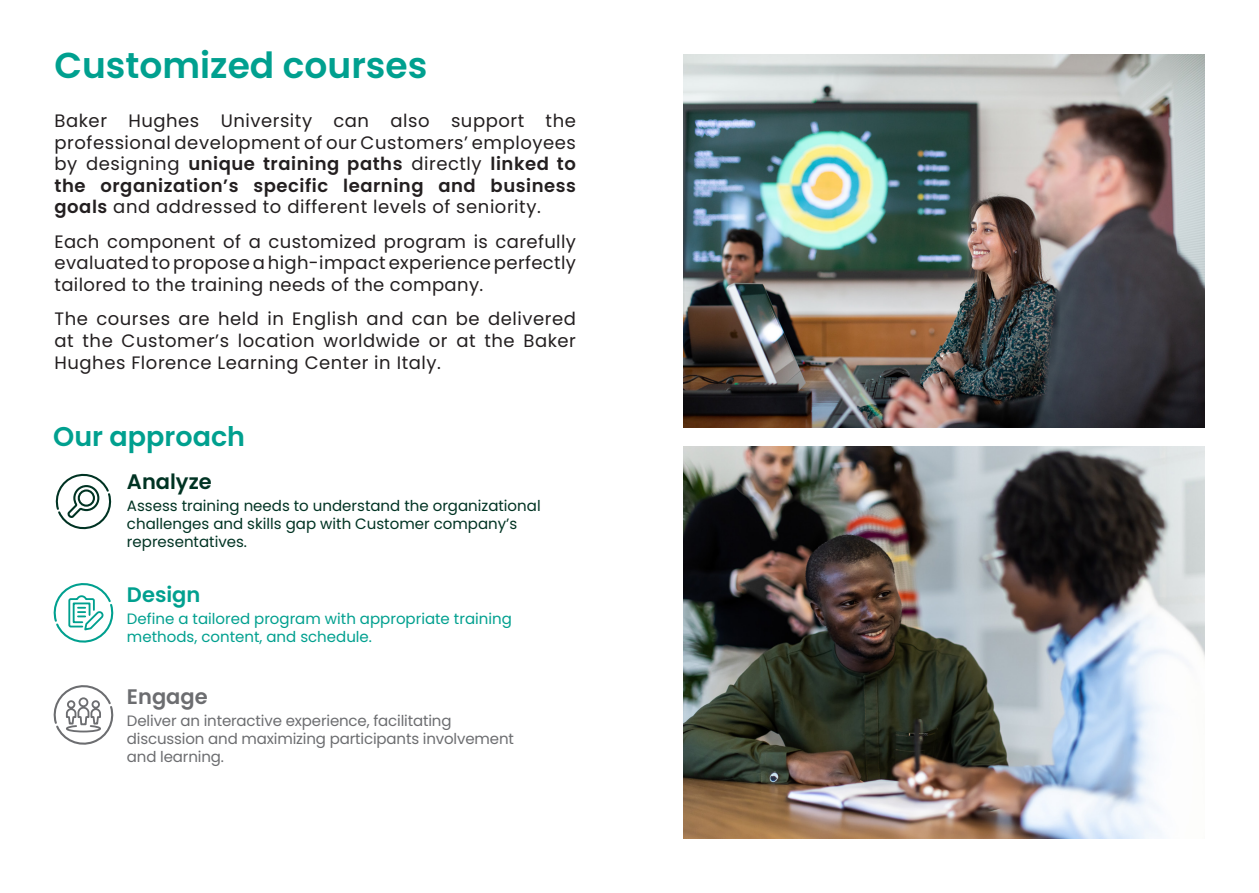
<style>
.page{position:relative;width:1259px;height:893px;background:#fff}
.page>*{position:absolute;margin:0;border:0;box-sizing:border-box;transform-origin:0 0}
._21pt-subhead{font:600 36px "Poppins";color:#00a08f}
._21pt-subhead-2{font:600 27px "Poppins";color:#00a08f}
._21pt-subhead-3{font:600 21px "Poppins";color:#003323}
._21pt-subhead-4{font:600 21px "Poppins";color:#00a08f}
._21pt-subhead-5{font:600 21px "Poppins";color:#6c6d70}
._21pt-subhead-6{font:18px/21.6px "Poppins";letter-spacing:.03em;color:#231f20;text-align:justify}
._21pt-subhead-7{font:15px/18px "Poppins";color:#003323}
._21pt-subhead-8{font:15px/18px "Poppins";letter-spacing:-.01em;color:#6c6d70}
._21pt-subhead-9{font:15px/18px "Poppins";color:#00a08f}
.s1{font-weight:600}
</style>
<div class="page">
<img style="left:683px;top:54px;width:522px;height:374px">
<img style="left:683px;top:446px;width:522px;height:393px">
<svg style="left:55px;top:473px;width:57px;height:57px"></svg>
<svg style="left:53px;top:583px;width:61px;height:60px"></svg>
<svg style="left:53px;top:685px;width:61px;height:60px"></svg>
<p class="_21pt-subhead" style="left:55px;top:45px;width:374px">Customized courses</p>
<p class="_21pt-subhead-6" style="left:55px;top:110px;width:523px">Baker Hughes University can also support the professional development of our Customers’ employees by designing <span class="s1">unique training paths</span> directly <span class="s1">linked to the organization’s specific learning and business goals</span> and addressed to different levels of seniority.</p>
<p class="_21pt-subhead-6" style="left:55px;top:231px;width:523px">Each component of a customized program is carefully evaluated to propose a high-impact experience perfectly tailored to the training needs of the company.</p>
<p class="_21pt-subhead-6" style="left:55px;top:308px;width:523px">The courses are held in English and can be delivered at the Customer’s location worldwide or at the Baker Hughes Florence Learning Center in Italy.</p>
<p class="_21pt-subhead-2" style="left:53px;top:421px;width:193px">Our approach</p>
<p class="_21pt-subhead-3" style="left:127px;top:469px;width:86px">Analyze</p>
<p class="_21pt-subhead-7" style="left:127px;top:497px;width:415px">Assess training needs to understand the organizational challenges and skills gap with Customer company’s representatives.</p>
<p class="_21pt-subhead-4" style="left:127px;top:582px;width:75px">Design</p>
<p class="_21pt-subhead-9" style="left:127px;top:609px;width:386px">Define a tailored program with appropriate training methods, content, and schedule.</p>
<p class="_21pt-subhead-5" style="left:127px;top:684px;width:82px">Engage</p>
<p class="_21pt-subhead-8" style="left:127px;top:711px;width:388px">Deliver an interactive experience, facilitating discussion and maximizing participants involvement and learning.</p>
</div>
